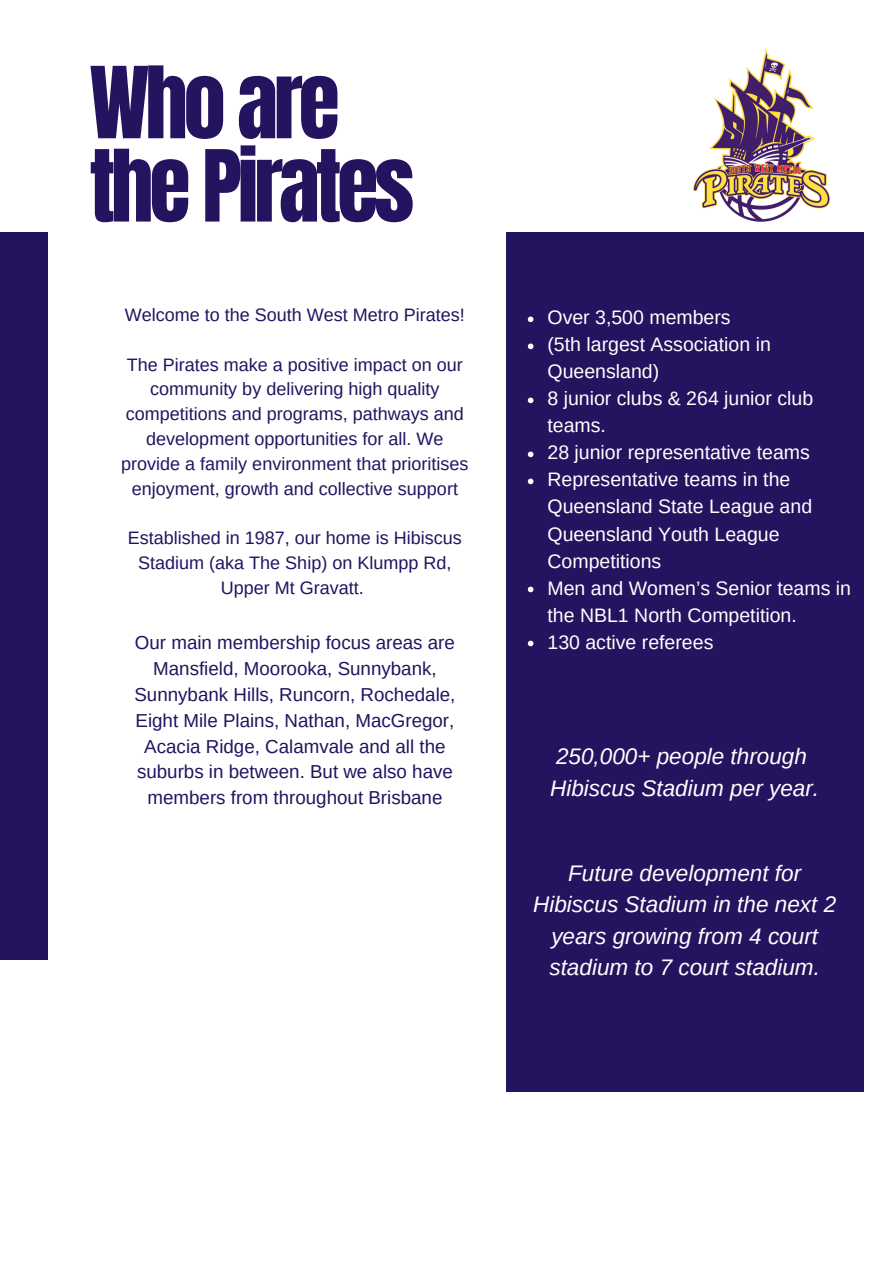
<style>
.page{position:relative;width:894px;height:1264px;background:#fff}
.page>*{position:absolute;margin:0;border:0;box-sizing:border-box;transform-origin:0 0}
.t1{font:84.3px/83.2px "Anton";letter-spacing:-.05em;color:#24135f}
.t2{font:italic 22.5px/31.5px "Arimo";color:#fff;text-align:center}
.t3{font:19.5px/27px "Arimo";color:#fff}
.t4{font:18.75px/25.8px "Arimo";color:#24135f;text-align:center}
.t5{font:18px/24.8px "Arimo";color:#24135f;text-align:center}
</style>
<div class="page">
<div style="left:0;top:232px;width:48px;height:727px;background:#24135f"></div>
<div style="left:506px;top:232px;width:357px;height:860px;background:#24135f"></div>
<img style="left:693px;top:49px;width:138px;height:173px">
<svg style="left:527px;top:316px;width:6px;height:6px"></svg>
<svg style="left:527px;top:343px;width:6px;height:6px"></svg>
<svg style="left:527px;top:397px;width:6px;height:6px"></svg>
<svg style="left:527px;top:451px;width:6px;height:6px"></svg>
<svg style="left:527px;top:478px;width:6px;height:6px"></svg>
<svg style="left:527px;top:586px;width:6px;height:6px"></svg>
<svg style="left:527px;top:640px;width:6px;height:6px"></svg>
<h1 class="t1" style="left:89px;top:62px;width:326px">Who are the Pirates</h1>
<p class="t5" style="left:125px;top:302px;width:341px">Welcome to the South West Metro Pirates!</p>
<p class="t5" style="left:121px;top:352px;width:348px">The Pirates make a positive impact on our community by delivering high quality competitions and programs, pathways and development opportunities for all. We provide a family environment that prioritises enjoyment, growth and collective support</p>
<p class="t5" style="left:128px;top:525px;width:335px">Established in 1987, our home is Hibiscus<br>Stadium (aka The Ship) on Klumpp Rd,<br>Upper Mt Gravatt.</p>
<p class="t4" style="left:134px;top:629px;width:322px">Our main membership focus areas are Mansfield, Moorooka, Sunnybank, Sunnybank Hills, Runcorn, Rochedale, Eight Mile Plains, Nathan, MacGregor, Acacia Ridge, Calamvale and all the suburbs in between. But we also have members from throughout Brisbane</p>
<p class="t3" style="left:547px;top:304px;width:185px">Over 3,500 members</p>
<h2 class="t3" style="left:547px;top:331px;width:225px">(5th largest Association in<br>Queensland)</h2>
<h2 class="t3" style="left:547px;top:385px;width:267px">8 junior clubs &amp; 264 junior club teams.</h2>
<p class="t3" style="left:547px;top:439px;width:264px">28 junior representative teams</p>
<p class="t3" style="left:547px;top:466px;width:266px">Representative teams in the<br>Queensland State League and<br>Queensland Youth League<br>Competitions</p>
<p class="t3" style="left:547px;top:574px;width:305px">Men and Women’s Senior teams in the NBL1 North Competition.</p>
<p class="t3" style="left:547px;top:628px;width:167px">130 active referees</p>
<p class="t2" style="left:550px;top:740px;width:270px;text-align:left">250,000+ people through<br>Hibiscus Stadium per year.</p>
<p class="t2" style="left:533px;top:857px;width:304px">Future development for<br>Hibiscus Stadium in the next 2 years growing from 4 court stadium to 7 court stadium.</p>
</div>
